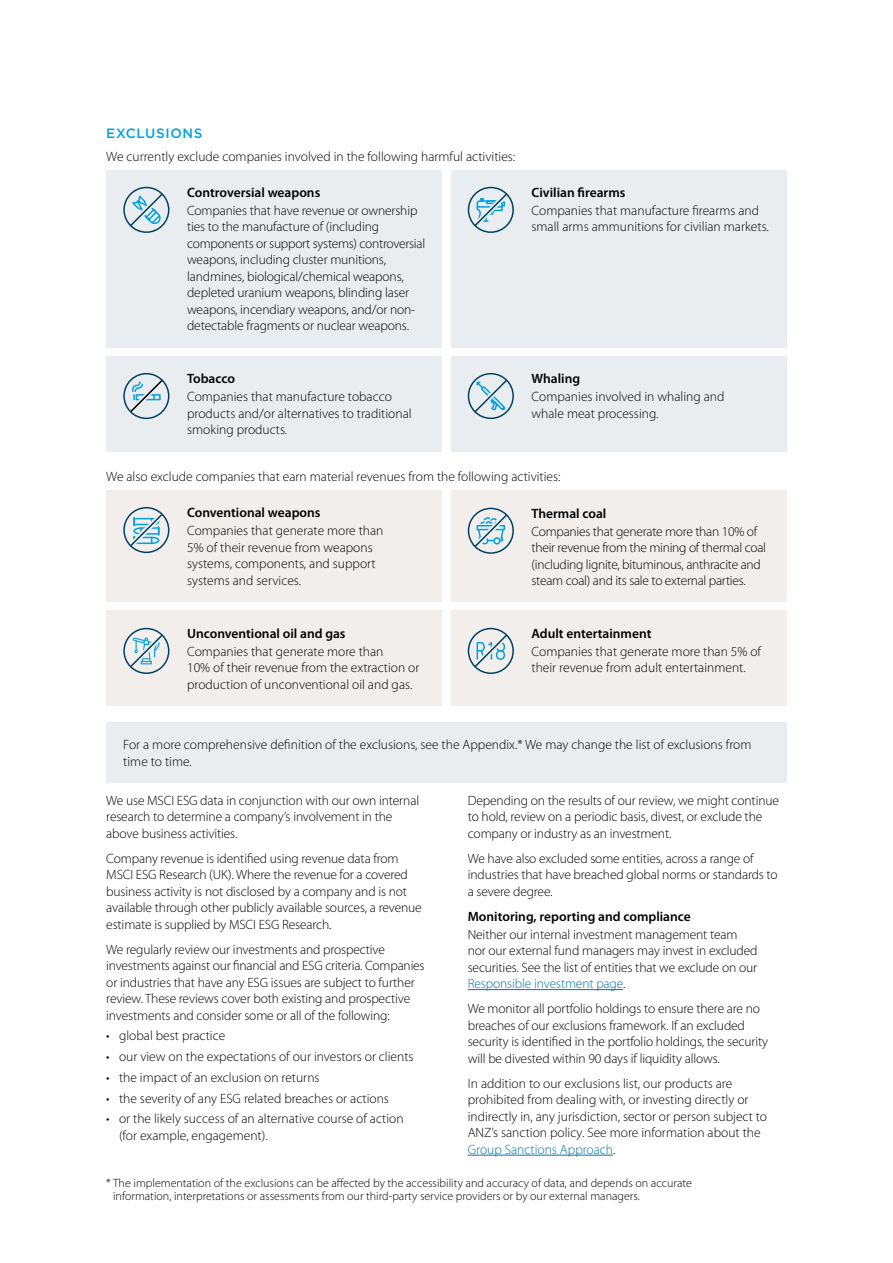
<style>
.page{position:relative;width:893px;height:1263px;background:#fff}
.page>*{position:absolute;margin:0;border:0;box-sizing:border-box;transform-origin:0 0}
.t1{font:300 13.5px/16.5px "Myriad Pro";letter-spacing:-.01em;color:#000}
.t2{font:600 13.5px "Myriad Pro";color:#000}
.t3{font:500 13.5px "Gotham";letter-spacing:.05em;color:#00a1e0}
.t4{font:300 12px/13.5px "Myriad Pro";color:#000}
.s1{color:#0073af}
</style>
<div class="page">
<hr style="left:468px;top:989px;width:155px;height:1px;background:#0073af">
<hr style="left:468px;top:1155px;width:145px;height:1px;background:#0073af">
<div style="left:106px;top:611px;width:336px;height:95px;background:#f2eeec"></div>
<svg style="left:126px;top:631px;width:40px;height:40px"></svg>
<div style="left:123px;top:628px;width:46px;height:46px;border:2px solid #004062;border-radius:50%"></div>
<div style="left:106px;top:490px;width:336px;height:112px;background:#f2eeec"></div>
<svg style="left:126px;top:510px;width:40px;height:40px"></svg>
<div style="left:123px;top:507px;width:46px;height:46px;border:2px solid #004062;border-radius:50%"></div>
<div style="left:451px;top:611px;width:336px;height:95px;background:#f2eeec"></div>
<svg style="left:471px;top:631px;width:40px;height:40px"></svg>
<div style="left:468px;top:628px;width:46px;height:46px;border:2px solid #004062;border-radius:50%"></div>
<div style="left:451px;top:491px;width:336px;height:111px;background:#f2eeec"></div>
<svg style="left:471px;top:511px;width:40px;height:40px"></svg>
<div style="left:468px;top:508px;width:46px;height:46px;border:2px solid #004062;border-radius:50%"></div>
<div style="left:106px;top:722px;width:681px;height:61px;background:#e9edf0"></div>
<div style="left:451px;top:170px;width:336px;height:177px;background:#e9edf0"></div>
<svg style="left:471px;top:190px;width:40px;height:40px"></svg>
<div style="left:468px;top:187px;width:46px;height:46px;border:2px solid #004062;border-radius:50%"></div>
<div style="left:106px;top:170px;width:336px;height:177px;background:#e9edf0"></div>
<svg style="left:126px;top:190px;width:40px;height:40px"></svg>
<div style="left:123px;top:187px;width:46px;height:46px;border:2px solid #004062;border-radius:50%"></div>
<div style="left:451px;top:356px;width:336px;height:95px;background:#e9edf0"></div>
<svg style="left:471px;top:376px;width:40px;height:40px"></svg>
<div style="left:468px;top:373px;width:46px;height:46px;border:2px solid #004062;border-radius:50%"></div>
<div style="left:106px;top:356px;width:336px;height:95px;background:#e9edf0"></div>
<svg style="left:126px;top:376px;width:40px;height:40px"></svg>
<div style="left:123px;top:373px;width:46px;height:46px;border:2px solid #004062;border-radius:50%"></div>
<p class="t3" style="left:106px;top:125px;width:98px">EXCLUSIONS</p>
<p class="t1" style="left:106px;top:148px;width:410px">We currently exclude companies involved in the following harmful activities:</p>
<p class="t2" style="left:187px;top:184px;width:135px">Controversial weapons</p>
<p class="t1" style="left:187px;top:202px;width:240px">Companies that have revenue or ownership ties to the manufacture of (including components or support systems) controversial weapons, including cluster munitions, landmines, biological/chemical weapons, depleted uranium weapons, blinding laser weapons, incendiary weapons, and/or non&shy;detectable fragments or nuclear weapons.</p>
<p class="t2" style="left:187px;top:370px;width:49px">Tobacco</p>
<p class="t1" style="left:187px;top:388px;width:226px">Companies that manufacture tobacco products and/or alternatives to traditional smoking products.</p>
<p class="t2" style="left:531px;top:184px;width:95px">Civilian firearms</p>
<p class="t1" style="left:531px;top:202px;width:239px">Companies that manufacture firearms and small arms ammunitions for civilian markets.</p>
<p class="t2" style="left:531px;top:370px;width:50px">Whaling</p>
<p class="t1" style="left:531px;top:388px;width:194px">Companies involved in whaling and whale meat processing.</p>
<p class="t1" style="left:106px;top:468px;width:456px">We also exclude companies that earn material revenues from the following activities:</p>
<p class="t2" style="left:187px;top:504px;width:135px">Conventional weapons</p>
<p class="t1" style="left:187px;top:522px;width:198px">Companies that generate more than<br>5% of their revenue from weapons systems, components, and support systems and services.</p>
<p class="t2" style="left:187px;top:625px;width:160px">Unconventional oil and gas</p>
<p class="t1" style="left:187px;top:643px;width:234px">Companies that generate more than<br>10% of their revenue from the extraction or production of unconventional oil and gas.</p>
<p class="t2" style="left:531px;top:505px;width:76px">Thermal coal</p>
<p class="t1" style="left:531px;top:523px;width:236px">Companies that generate more than 10% of their revenue from the mining of thermal coal (including lignite, bituminous, anthracite and steam coal) and its sale to external parties.</p>
<p class="t2" style="left:531px;top:625px;width:121px">Adult entertainment</p>
<p class="t1" style="left:531px;top:643px;width:231px">Companies that generate more than 5% of their revenue from adult entertainment.</p>
<p class="t1" style="left:123px;top:736px;width:630px">For a more comprehensive definition of the exclusions, see the Appendix.* We may change the list of exclusions from time to time.</p>
<p class="t1" style="left:106px;top:792px;width:314px">We use MSCI ESG data in conjunction with our own internal research to determine a company’s involvement in the above business activities.</p>
<p class="t1" style="left:106px;top:850px;width:317px">Company revenue is identified using revenue data from MSCI ESG Research (UK). Where the revenue for a covered business activity is not disclosed by a company and is not available through other publicly available sources, a revenue estimate is supplied by MSCI ESG Research.</p>
<p class="t1" style="left:106px;top:941px;width:320px">We regularly review our investments and prospective investments against our financial and ESG criteria. Companies or industries that have any ESG issues are subject to further review. These reviews cover both existing and prospective investments and consider some or all of the following:</p>
<p class="t1" style="left:106px;top:1027px;width:120px">• global best practice</p>
<p class="t1" style="left:106px;top:1048px;width:309px">• our view on the expectations of our investors or clients</p>
<p class="t1" style="left:106px;top:1069px;width:215px">• the impact of an exclusion on returns</p>
<p class="t1" style="left:106px;top:1090px;width:284px">• the severity of any ESG related breaches or actions</p>
<p class="t1" style="left:119px;top:1110px;width:286px;text-indent:-13px">• or the likely success of an alternative course of action (for example, engagement).</p>
<p class="t1" style="left:468px;top:792px;width:313px">Depending on the results of our review, we might continue to hold, review on a periodic basis, divest, or exclude the company or industry as an investment.</p>
<p class="t1" style="left:468px;top:850px;width:311px">We have also excluded some entities, across a range of industries that have breached global norms or standards to a severe degree.</p>
<p class="t2" style="left:468px;top:907px;width:225px">Monitoring, reporting and compliance</p>
<p class="t1" style="left:468px;top:926px;width:291px">Neither our internal investment management team nor our external fund managers may invest in excluded securities. See the list of entities that we exclude on our <span class="s1">Responsible investment page</span>.</p>
<p class="t1" style="left:468px;top:1000px;width:302px">We monitor all portfolio holdings to ensure there are no breaches of our exclusions framework. If an excluded security is identified in the portfolio holdings, the security will be divested within 90 days if liquidity allows.</p>
<p class="t1" style="left:468px;top:1075px;width:301px">In addition to our exclusions list, our products are prohibited from dealing with, or investing directly or indirectly in, any jurisdiction, sector or person subject to ANZ’s sanction policy. See more information about the <span class="s1">Group Sanctions Approach</span>.</p>
<p class="t4" style="left:113px;top:1176px;width:580px;text-indent:-7px">* The implementation of the exclusions can be affected by the accessibility and accuracy of data, and depends on accurate information, interpretations or assessments from our third-party service providers or by our external managers.</p>
</div>
